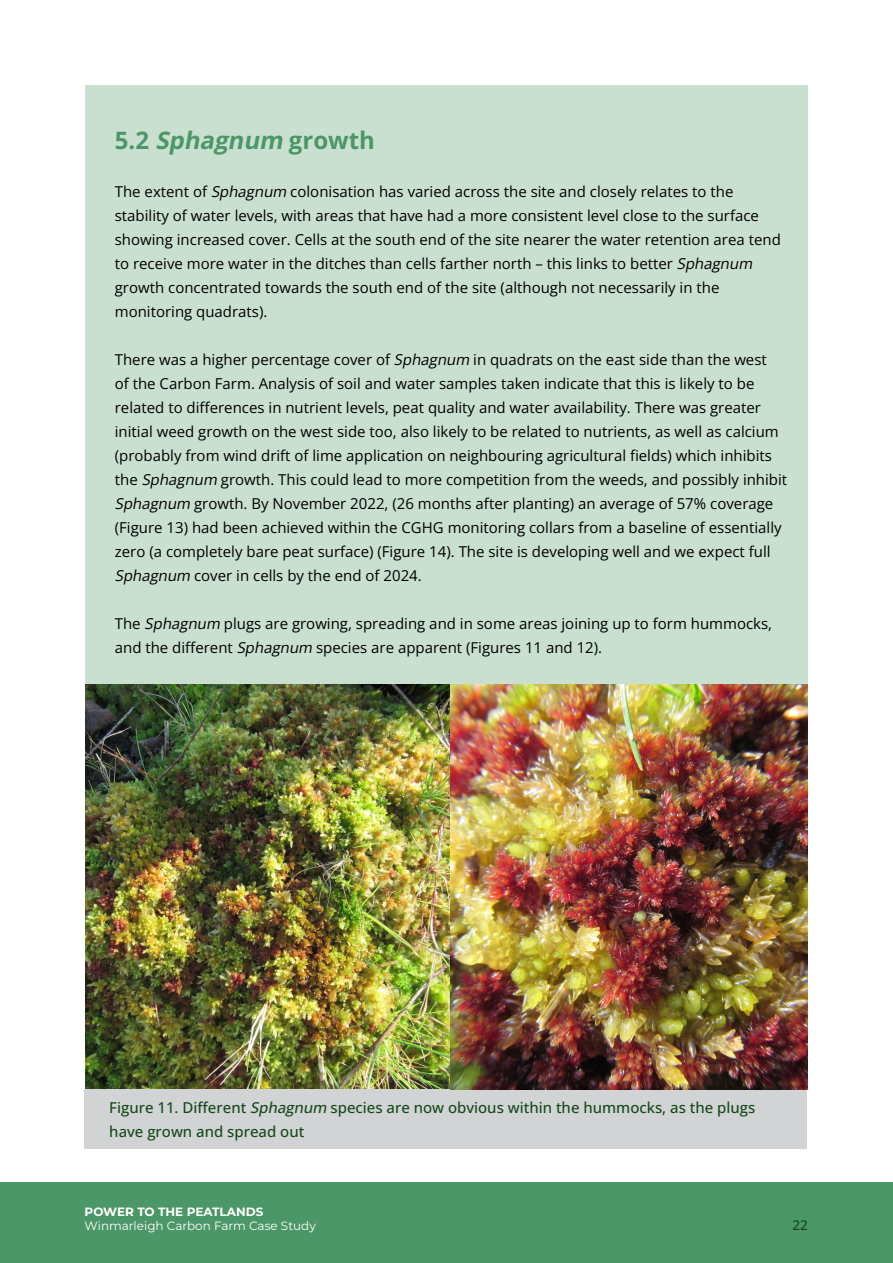
<style>
.page{position:relative;width:893px;height:1263px;background:#fff}
.page>*{position:absolute;margin:0;border:0;box-sizing:border-box;transform-origin:0 0}
.t1{font:700 24px "Open Sans";color:#4b9767}
.t2{font:15px/24px "Open Sans";color:#000}
.t3{font:500 15px/24px "Open Sans";color:#15481b}
.t4{font:500 13.5px "Open Sans";color:#15481b}
.t5{font:12px "Montserrat";color:#fff}
.t6{font:700 12px "Montserrat";color:#fff}
.s1{font-style:italic}
</style>
<div class="page">
<div style="left:0;top:1182px;width:893px;height:81px;background:#4b9767"></div>
<div style="left:85px;top:85px;width:723px;height:929px;background:#c9e0d1"></div>
<img style="left:85px;top:684px;width:723px;height:405px">
<div style="left:84px;top:1089px;width:723px;height:60px;background:#d1d3d4"></div>
<h1 class="t1" style="left:115px;top:123px;width:262px">5.2 <span class="s1">Sphagnum</span> growth</h1>
<p class="t2" style="left:115px;top:179px;width:668px">The extent of <span class="s1">Sphagnum</span> colonisation has varied across the site and closely relates to the stability of water levels, with areas that have had a more consistent level close to the surface showing increased cover. Cells at the south end of the site nearer the water retention area tend to receive more water in the ditches than cells farther north – this links to better <span class="s1">Sphagnum </span>growth concentrated towards the south end of the site (although not necessarily in the monitoring quadrats).</p>
<p class="t2" style="left:115px;top:347px;width:674px">There was a higher percentage cover of <span class="s1">Sphagnum</span> in quadrats on the east side than the west<br>of the Carbon Farm. Analysis of soil and water samples taken indicate that this is likely to be related to differences in nutrient levels, peat quality and water availability. There was greater initial weed growth on the west side too, also likely to be related to nutrients, as well as calcium (probably from wind drift of lime application on neighbouring agricultural fields) which inhibits the <span class="s1">Sphagnum</span> growth. This could lead to more competition from the weeds, and possibly inhibit <span class="s1">Sphagnum</span> growth. By November 2022, (26 months after planting) an average of 57% coverage (Figure 13) had been achieved within the CGHG monitoring collars from a baseline of essentially zero (a completely bare peat surface) (Figure 14). The site is developing well and we expect full <span class="s1">Sphagnum</span> cover in cells by the end of 2024.</p>
<p class="t2" style="left:115px;top:611px;width:659px">The <span class="s1">Sphagnum</span> plugs are growing, spreading and in some areas joining up to form hummocks, and the different <span class="s1">Sphagnum</span> species are apparent (Figures 11 and 12).</p>
<p class="t3" style="left:109px;top:1095px;width:648px">Figure 11. Different <span class="s1">Sphagnum</span> species are now obvious within the hummocks, as the plugs have grown and spread out</p>
<p class="t6" style="left:85px;top:1203px;width:180px">POWER TO THE PEATLANDS</p>
<p class="t5" style="left:85px;top:1218px;width:233px">Winmarleigh Carbon Farm Case Study</p>
<p class="t4" style="left:792px;top:1215px;width:17px">22</p>
</div>
